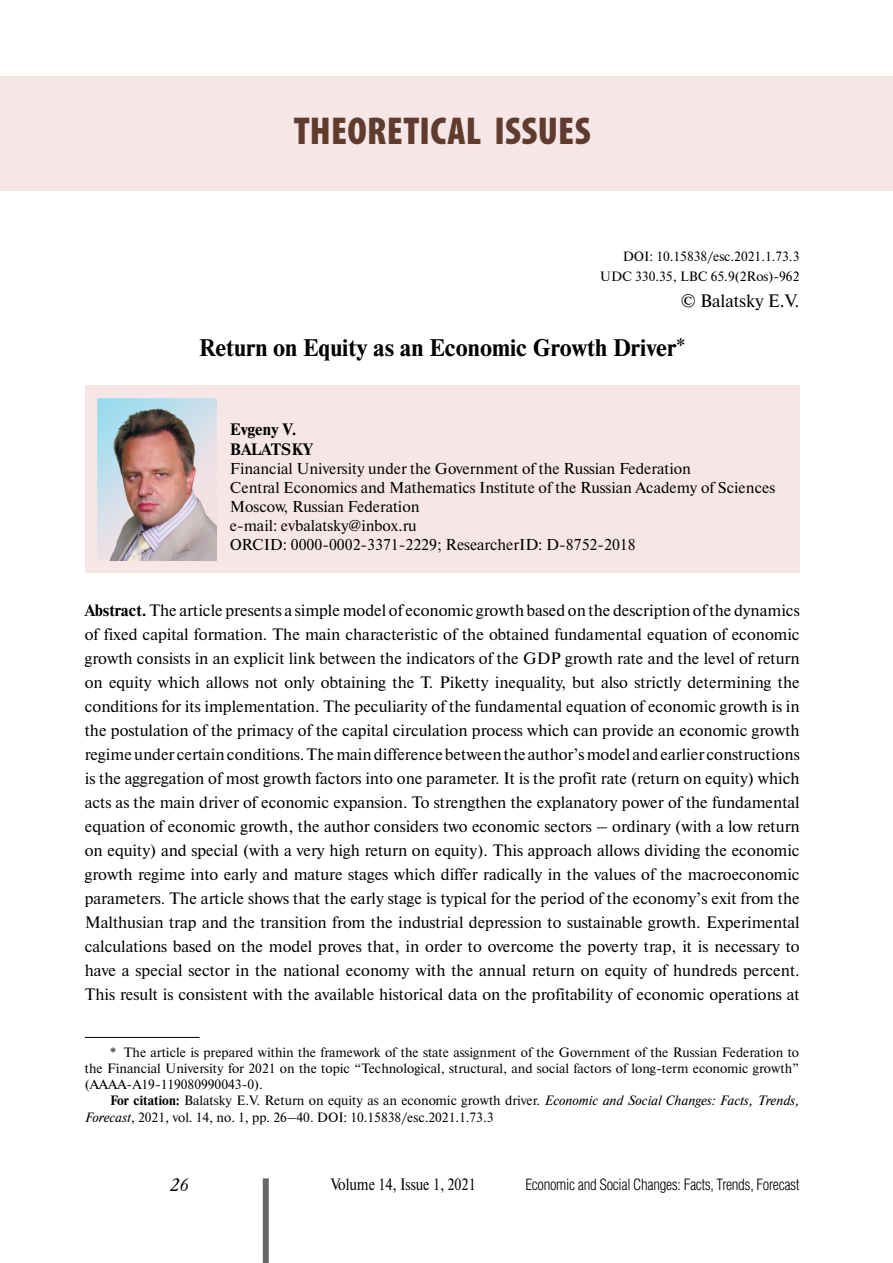
<style>
.page{position:relative;width:893px;height:1263px;background:#fff}
.page>*{position:absolute;margin:0;border:0;box-sizing:border-box;transform-origin:0 0}
.t1{font:900 condensed 39px "Myriad Pro";letter-spacing:.005em;color:#603c2f}
.t2{font:700 24px "Newton C";color:#000}
.t3{font:18px "Newton C";color:#000}
.t4{font:italic 18px "Academy";color:#000}
.t5{font:16.5px/24px "Newton C";color:#000;text-align:justify}
.t6{font:16.5px "Newton C";color:#000;scale:.85 1}
.t7{font:700 16.5px/19.8px "Newton C";color:#000}
.t8{font:15.75px/18.9px "Newton C";color:#000}
.t9{font:300 15.75px "Helios Cond";letter-spacing:-.02em;color:#000}
.t10{font:13.5px/16.2px "Newton C";color:#000;text-align:right}
.s1{font-weight:400;font-size:21px}
.s2{font-weight:700}
.s3{font-style:italic}
</style>
<div class="page">
<div style="left:263px;top:1178px;width:6px;height:85px;background:#666"></div>
<div style="left:0;top:76px;width:893px;height:114px;background:#f7e6e6"></div>
<hr style="left:85px;top:1037px;width:115px;height:1px;background:#000">
<div style="left:85px;top:386px;width:714px;height:187px;background:#f7e6e6"></div>
<img style="left:98px;top:399px;width:119px;height:161px">
<h1 class="t1" style="left:294px;top:106px;width:298px">THEORETICAL ISSUES</h1>
<p class="t10" style="left:600px;top:246px;width:201px;line-height:20.4px">DOI: 10.15838/esc.2021.1.73.3<br>UDC 330.35, LBC 65.9(2Ros)-962</p>
<p class="t3" style="left:681px;top:291px;width:120px">© Balatsky E.V.</p>
<h2 class="t2" style="left:199px;top:334px;width:488px">Return on Equity as an Economic Growth Driver<span class="s1">*</span></h2>
<p class="t7" style="left:230px;top:420px;width:84px">Evgeny V.<br>BALATSKY</p>
<p class="t8" style="left:230px;top:459px;width:547px">Financial University under the Government of the Russian Federation<br>Central Economics and Mathematics Institute of the Russian Academy of Sciences Moscow, Russian Federation<br>е-mail: evbalatsky@inbox.ru<br>ORCID: 0000-0002-3371-2229; ResearcherID: D-8752-2018</p>
<p class="t5" style="left:85px;top:598px;width:716px"><span class="s2">Abstract.</span> The article presents a simple model of economic growth based on the description of the dynamics of fixed capital formation. The main characteristic of the obtained fundamental equation of economic growth consists in an explicit link between the indicators of the GDP growth rate and the level of return on equity which allows not only obtaining the T. Piketty inequality, but also strictly determining the conditions for its implementation. The peculiarity of the fundamental equation of economic growth is in the postulation of the primacy of the capital circulation process which can provide an economic growth regime under certain conditions. The main difference between the author’s model and earlier constructions is the aggregation of most growth factors into one parameter. It is the profit rate (return on equity) which acts as the main driver of economic expansion. To strengthen the explanatory power of the fundamental equation of economic growth, the author considers two economic sectors – ordinary (with a low return on equity) and special (with a very high return on equity). This approach allows dividing the economic growth regime into early and mature stages which differ radically in the values of the macroeconomic parameters. The article shows that the early stage is typical for the period of the economy’s exit from the Malthusian trap and the transition from the industrial depression to sustainable growth. Experimental calculations based on the model proves that, in order to overcome the poverty trap, it is necessary to have a special sector in the national economy with the annual return on equity of hundreds percent.<br>This result is consistent with the available historical data on the profitability of economic operations at</p>
<p class="t10" style="left:85px;top:1044px;width:716px;text-align:justify;text-indent:26px">* The article is prepared within the framework of the state assignment of the Government of the Russian Federation to the Financial University for 2021 on the topic “Technological, structural, and social factors of long-term economic growth” (AAAA-A19-119080990043-0).</p>
<p class="t10" style="left:85px;top:1093px;width:716px;text-align:left;text-indent:26px"><span class="s2">For citation:</span> Balatsky E.V. Return on equity as an economic growth driver. <span class="s3">Economic and Social Changes: Facts, Trends,<br>Forecast</span>, 2021, vol. 14, no. 1, pp. 26–40. DOI: 10.15838/esc.2021.1.73.3</p>
<p class="t4" style="left:170px;top:1174px;width:20px">26</p>
<p class="t6" style="left:331px;top:1176px;width:172px">Volume 14, Issue 1, 2021</p>
<p class="t9" style="left:525px;top:1176px;width:276px">Economic and Social Changes: Facts, Trends, Forecast</p>
</div>
